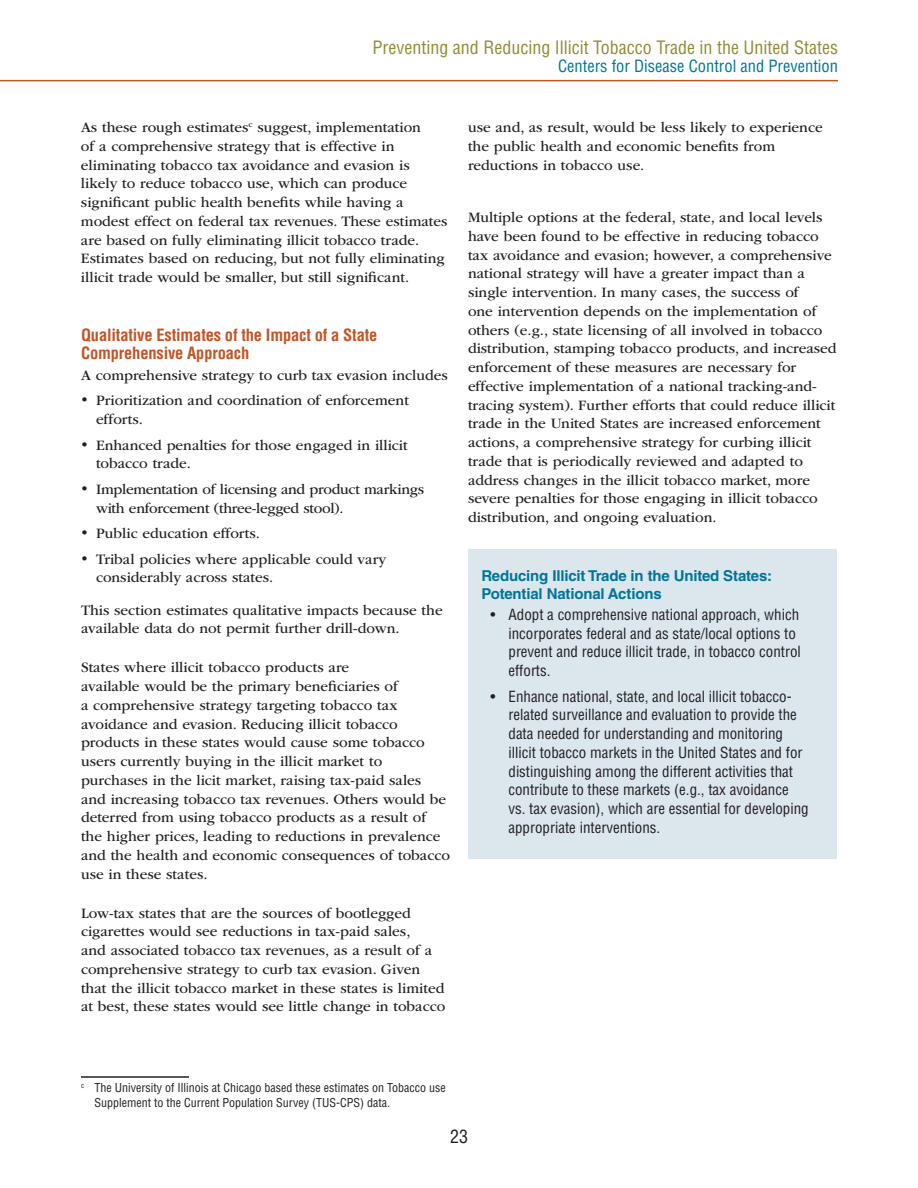
<style>
.page{position:relative;width:918px;height:1188px;background:#fff}
.page>*{position:absolute;margin:0;border:0;box-sizing:border-box;transform-origin:0 0}
.t1{font:condensed 18px "Helvetica LT Std";color:#8f8d34}
.t2{font:condensed 18px "Helvetica LT Std";color:#231f20}
.Heading_5{font:700 condensed 16.5px/18px "Helvetica LT Std";letter-spacing:-.01em;color:#c35426}
.t3{font:condensed 16.5px "Helvetica LT Std";color:#007597}
.t4{font:15px/18.8px "ITC Garamond Std";color:#231f20}
.t5{font:condensed 15px/18.8px "Helvetica LT Std";color:#231f20}
.t6{font:15px/18.8px "ITC Garamond Std";letter-spacing:-.02em;color:#231f20}
.Heading_4{font:700 15px/18px "Helvetica LT Std";letter-spacing:-.01em;color:#007597}
.Table_Footer{font:condensed 12px/15px "Helvetica LT Std";color:#231f20}
</style>
<div class="page">
<hr style="left:0;top:80px;width:838px;height:1px;background:#c35426">
<div style="left:468px;top:549px;width:369px;height:309px;background:#dbe6ed"></div>
<hr style="left:81px;top:1076px;width:108px;height:2px;background:#231f20">
<p class="t1" style="left:372px;top:36px;width:467px">Preventing and Reducing Illicit Tobacco Trade in the United States</p>
<p class="t3" style="left:558px;top:55px;width:281px">Centers for Disease Control and Prevention</p>
<p class="t4" style="left:81px;top:118px;width:368px">As these rough estimates<sup>c</sup> suggest, implementation<br>of a comprehensive strategy that is effective in eliminating tobacco tax avoidance and evasion is likely to reduce tobacco use, which can produce significant public health benefits while having a modest effect on federal tax revenues. These estimates are based on fully eliminating illicit tobacco trade.<br>Estimates based on reducing, but not fully eliminating illicit trade would be smaller, but still significant.</p>
<h5 class="Heading_5" style="left:81px;top:325px;width:298px">Qualitative Estimates of the Impact of a State<br>Comprehensive Approach</h5>
<p class="t4" style="left:81px;top:366px;width:368px">A comprehensive strategy to curb tax evasion includes</p>
<p class="t4" style="left:96px;top:392px;width:315px;text-indent:-15px">• Prioritization and coordination of enforcement efforts.</p>
<p class="t4" style="left:96px;top:436px;width:313px;text-indent:-15px">• Enhanced penalties for those engaged in illicit tobacco trade.</p>
<p class="t6" style="left:96px;top:480px;width:330px;text-indent:-15px">• Implementation of licensing and product markings with enforcement (three-legged stool).</p>
<p class="t4" style="left:81px;top:524px;width:181px">• Public education efforts.</p>
<p class="t4" style="left:96px;top:550px;width:292px;text-indent:-15px">• Tribal policies where applicable could vary considerably across states.</p>
<p class="t4" style="left:81px;top:601px;width:363px">This section estimates qualitative impacts because the available data do not permit further drill-down.</p>
<p class="t4" style="left:81px;top:659px;width:370px">States where illicit tobacco products are<br>available would be the primary beneficiaries of<br>a comprehensive strategy targeting tobacco tax avoidance and evasion. Reducing illicit tobacco products in these states would cause some tobacco users currently buying in the illicit market to purchases in the licit market, raising tax-paid sales<br>and increasing tobacco tax revenues. Others would be deterred from using tobacco products as a result of the higher prices, leading to reductions in prevalence and the health and economic consequences of tobacco use in these states.</p>
<p class="t4" style="left:81px;top:904px;width:366px">Low-tax states that are the sources of bootlegged cigarettes would see reductions in tax-paid sales,<br>and associated tobacco tax revenues, as a result of a comprehensive strategy to curb tax evasion. Given that the illicit tobacco market in these states is limited at best, these states would see little change in tobacco</p>
<p class="t4" style="left:468px;top:118px;width:356px">use and, as result, would be less likely to experience the public health and economic benefits from reductions in tobacco use.</p>
<p class="t4" style="left:468px;top:208px;width:370px">Multiple options at the federal, state, and local levels have been found to be effective in reducing tobacco tax avoidance and evasion; however, a comprehensive national strategy will have a greater impact than a single intervention. In many cases, the success of<br>one intervention depends on the implementation of others (e.g., state licensing of all involved in tobacco distribution, stamping tobacco products, and increased enforcement of these measures are necessary for effective implementation of a national tracking-and&shy;tracing system). Further efforts that could reduce illicit trade in the United States are increased enforcement actions, a comprehensive strategy for curbing illicit trade that is periodically reviewed and adapted to address changes in the illicit tobacco market, more severe penalties for those engaging in illicit tobacco distribution, and ongoing evaluation.</p>
<h4 class="Heading_4" style="left:482px;top:566px;width:292px">Reducing Illicit Trade in the United States:<br>Potential National Actions</h4>
<p class="t5" style="left:508px;top:605px;width:294px;text-indent:-18px">• Adopt a comprehensive national approach, which incorporates federal and as state/local options to prevent and reduce illicit trade, in tobacco control efforts.</p>
<p class="t5" style="left:508px;top:687px;width:302px;text-indent:-18px">• Enhance national, state, and local illicit tobacco&shy;related surveillance and evaluation to provide the data needed for understanding and monitoring illicit tobacco markets in the United States and for distinguishing among the different activities that contribute to these markets (e.g., tax avoidance vs. tax evasion), which are essential for developing appropriate interventions.</p>
<p class="Table_Footer" style="left:94px;top:1080px;width:353px;text-indent:-14px"><sup>c</sup> The University of Illinois at Chicago based these estimates on Tobacco use<br>Supplement to the Current Population Survey (TUS-CPS) data.</p>
<p class="t2" style="left:450px;top:1125px;width:19px">23</p>
</div>
